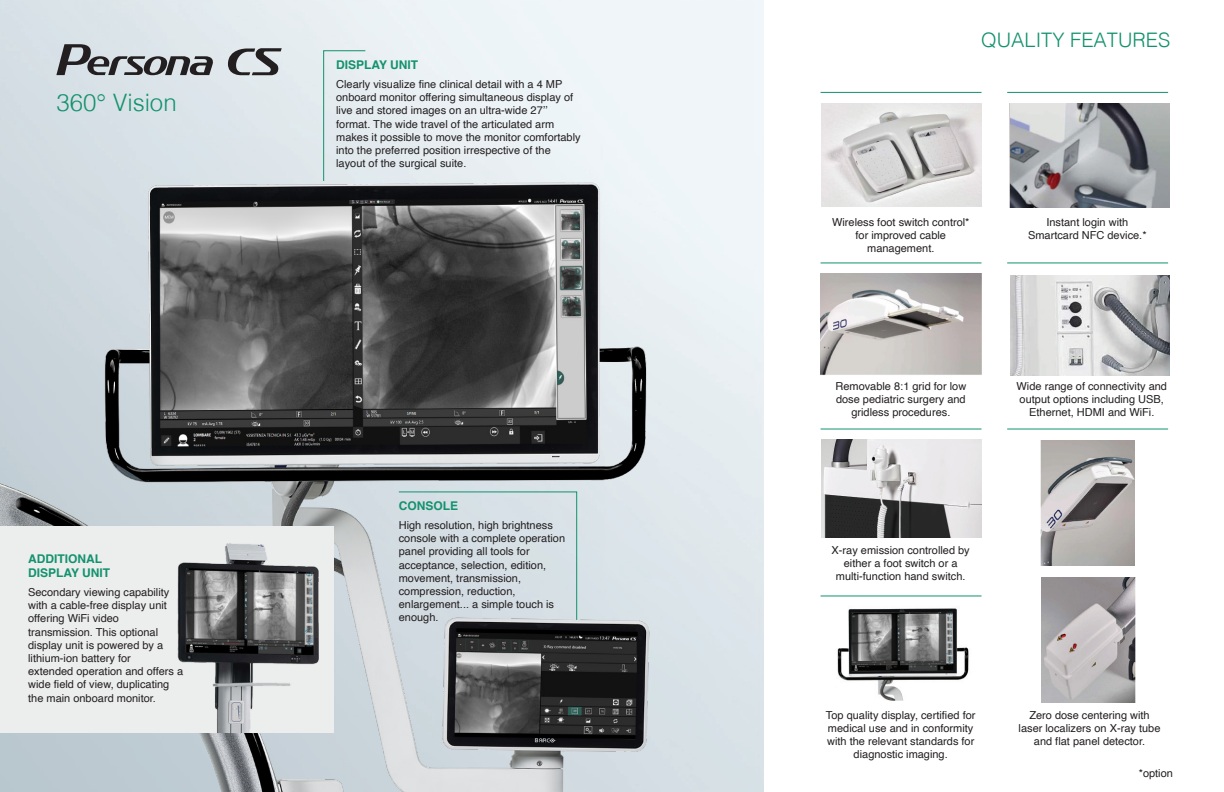
<style>
.page{position:relative;width:1224px;height:792px;background:#fff}
.page>*{position:absolute;margin:0;border:0;box-sizing:border-box;transform-origin:0 0}
.t1{font:300 24px "Helvetica";color:#12926d}
.t2{font:300 20px "Helvetica";color:#12926d}
.t3{font:700 12px/13.4px "Helvetica";color:#12926d}
.t4{font:11px/13.2px "Helvetica";color:#231f20;text-align:center}
</style>
<div class="page">
<img style="left:0;top:0;width:764px;height:792px">
<img style="left:0;top:526px;width:333px;height:206px">
<hr style="left:821px;top:92px;width:161px;height:1px;background:#12926d">
<hr style="left:1007px;top:92px;width:161px;height:1px;background:#12926d">
<hr style="left:821px;top:263px;width:161px;height:1px;background:#12926d">
<hr style="left:1007px;top:263px;width:161px;height:1px;background:#12926d">
<hr style="left:821px;top:429px;width:161px;height:1px;background:#12926d">
<hr style="left:821px;top:596px;width:161px;height:1px;background:#12926d">
<hr style="left:1007px;top:429px;width:161px;height:1px;background:#12926d">
<svg style="left:56px;top:44px;width:158px;height:31px;background:#9a9ea2"></svg>
<svg style="left:228px;top:48px;width:54px;height:28px;background:#939699"></svg>
<div style="left:398px;top:491px;width:179px;height:129px;background:#d5dee4"></div>
<div style="left:323px;top:50px;width:43px;height:131px;background:#e4ecf0"></div>
<img style="left:821px;top:103px;width:161px;height:104px">
<img style="left:1010px;top:103px;width:159px;height:104px">
<img style="left:821px;top:273px;width:161px;height:102px">
<img style="left:1010px;top:275px;width:159px;height:100px">
<img style="left:821px;top:439px;width:160px;height:98px">
<img style="left:1041px;top:441px;width:93px;height:124px">
<img style="left:1041px;top:578px;width:94px;height:125px">
<img style="left:837px;top:608px;width:132px;height:93px">
<h1 class="t1" style="left:56px;top:82px;width:122px">360° Vision</h1>
<p class="t3" style="left:28px;top:554px;width:84px">ADDITIONAL<br>DISPLAY UNIT</p>
<p class="t4" style="left:28px;top:586px;width:157px;text-align:left">Secondary viewing capability with a cable-free display unit offering WiFi video transmission. This optional display unit is powered by a lithium-ion battery for<br>extended operation and offers a wide field of view, duplicating the main onboard monitor.</p>
<p class="t3" style="left:336px;top:59px;width:84px">DISPLAY UNIT</p>
<p class="t4" style="left:336px;top:78px;width:246px;text-align:left">Clearly visualize fine clinical detail with a 4 MP onboard monitor offering simultaneous display of live and stored images on an ultra-wide 27’’ format. The wide travel of the articulated arm makes it possible to move the monitor comfortably into the preferred position irrespective of the layout of the surgical suite.</p>
<p class="t3" style="left:399px;top:500px;width:61px">CONSOLE</p>
<p class="t4" style="left:399px;top:519px;width:168px;text-align:left">High resolution, high brightness console with a complete operation panel providing all tools for acceptance, selection, edition, movement, transmission, compression, reduction, enlargement... a simple touch is enough.</p>
<h2 class="t2" style="left:981px;top:23px;width:190px">QUALITY FEATURES</h2>
<p class="t4" style="left:832px;top:216px;width:139px">Wireless foot switch control* for improved cable management.</p>
<p class="t4" style="left:1028px;top:216px;width:120px">Instant login with<br>Smartcard NFC device.*</p>
<p class="t4" style="left:835px;top:379px;width:132px">Removable 8:1 grid for low dose pediatric surgery and gridless procedures.</p>
<p class="t4" style="left:1017px;top:379px;width:152px">Wide range of connectivity and output options including USB,<br>Ethernet, HDMI and WiFi.</p>
<p class="t4" style="left:832px;top:543px;width:140px">X-ray emission controlled by either a foot switch or a multi-function hand switch.</p>
<p class="t4" style="left:826px;top:708px;width:151px">Top quality display, certified for medical use and in conformity with the relevant standards for diagnostic imaging.</p>
<p class="t4" style="left:1019px;top:708px;width:143px">Zero dose centering with laser localizers on X-ray tube and flat panel detector.</p>
<p class="t4" style="left:1139px;top:767px;width:36px">*option</p>
</div>
